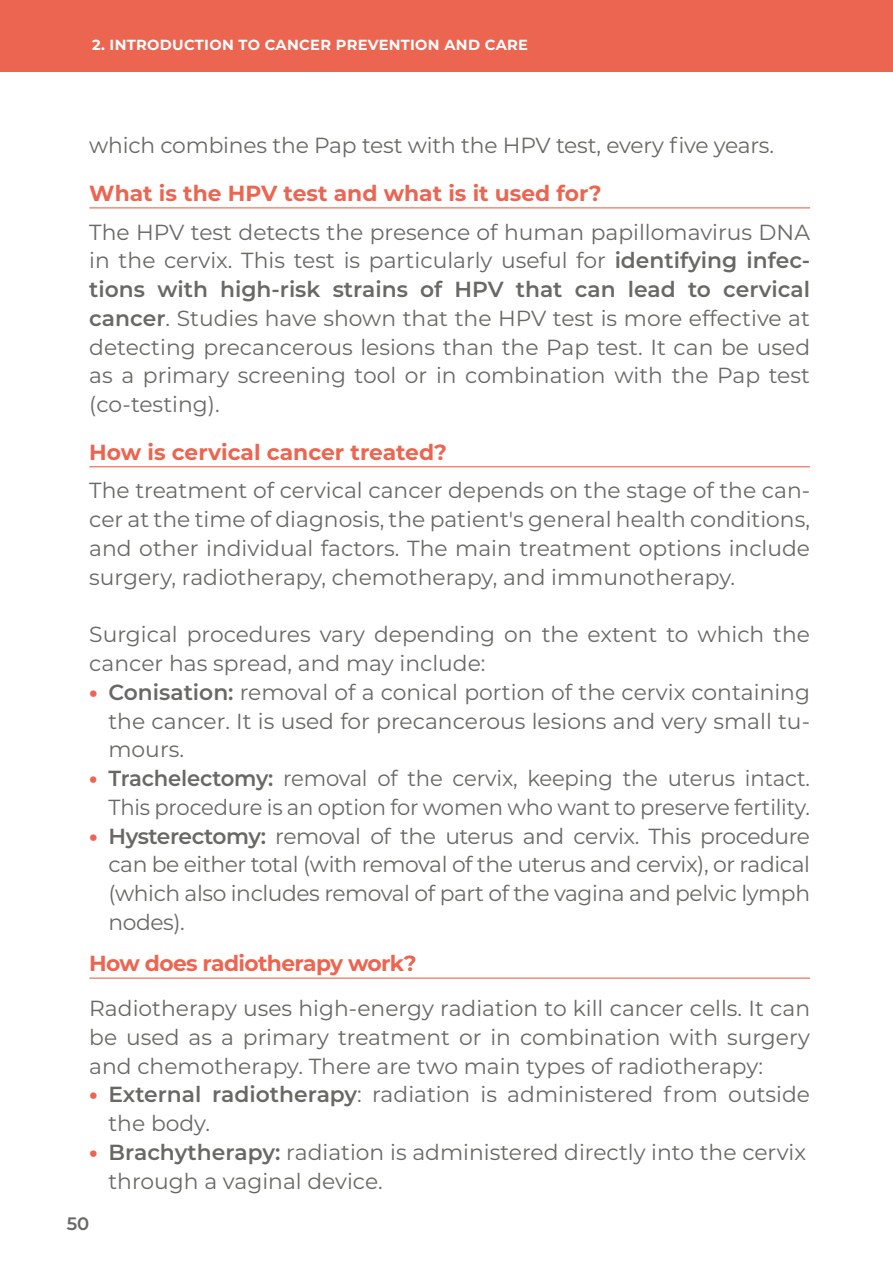
<style>
.page{position:relative;width:893px;height:1276px;background:#fff}
.page>*{position:absolute;margin:0;border:0;box-sizing:border-box;transform-origin:0 0}
.t1{font:21.82px/28.8px "Montserrat";color:#686864;text-align:justify}
.t2{font:700 21.82px "Montserrat";color:#ec6550}
.t3{font:700 21.82px "Montserrat";letter-spacing:-.03em;color:#ec6550}
.t4{font:600 18px "Montserrat";color:#686864}
.t5{font:700 14.62px "Montserrat";letter-spacing:.02em;color:#fff}
.s1{font-weight:600}
.s2{font-weight:800;font-size:22.5px;color:#ec6550}
</style>
<div class="page">
<div style="left:0;top:0;width:893px;height:71px;background:#ec6550"></div>
<hr style="left:89px;top:207px;width:721px;height:1px;background:#ec6550">
<hr style="left:89px;top:466px;width:721px;height:1px;background:#ec6550">
<hr style="left:89px;top:977px;width:721px;height:1px;background:#ec6550">
<p class="t5" style="left:92px;top:34px;width:437px">2. INTRODUCTION TO CANCER PREVENTION AND CARE</p>
<p class="t1" style="left:89px;top:130px;width:686px">which combines the Pap test with the HPV test, every five years.</p>
<p class="t2" style="left:89px;top:177px;width:514px">What is the HPV test and what is it used for?</p>
<p class="t1" style="left:89px;top:217px;width:722px">The HPV test detects the presence of human papillomavirus DNA in the cervix. This test is particularly useful for <span class="s1">identifying infec&shy;tions with high-risk strains of HPV that can lead to cervical cancer</span>. Studies have shown that the HPV test is more effective at detecting precancerous lesions than the Pap test. It can be used as a primary screening tool or in combination with the Pap test (co-testing).</p>
<p class="t2" style="left:89px;top:436px;width:359px">How is cervical cancer treated?</p>
<p class="t1" style="left:89px;top:475px;width:722px">The treatment of cervical cancer depends on the stage of the can&shy;cer at the time of diagnosis, the patient's general health conditions, and other individual factors. The main treatment options include surgery, radiotherapy, chemotherapy, and immunotherapy.</p>
<p class="t1" style="left:89px;top:619px;width:722px">Surgical procedures vary depending on the extent to which the cancer has spread, and may include:</p>
<p class="t1" style="left:108px;top:677px;width:703px;text-indent:-19px"><span class="s2">•</span> <span class="s1">Conisation:</span> removal of a conical portion of the cervix containing the cancer. It is used for precancerous lesions and very small tu&shy;mours.</p>
<p class="t1" style="left:89px;top:763px;width:722px;text-align:right"><span class="s2">•</span> <span class="s1">Trachelectomy:</span> removal of the cervix, keeping the uterus intact.<br>This procedure is an option for women who want to preserve fertility.</p>
<p class="t1" style="left:108px;top:820px;width:703px;text-indent:-19px"><span class="s2">•</span> <span class="s1">Hysterectomy:</span> removal of the uterus and cervix. This procedure can be either total (with removal of the uterus and cervix), or radical (which also includes removal of part of the vagina and pelvic lymph nodes).</p>
<p class="t3" style="left:89px;top:947px;width:329px">How does radiotherapy work?</p>
<p class="t1" style="left:89px;top:993px;width:722px">Radiotherapy uses high-energy radiation to kill cancer cells. It can be used as a primary treatment or in combination with surgery and chemotherapy. There are two main types of radiotherapy:</p>
<p class="t1" style="left:108px;top:1079px;width:703px;text-indent:-19px"><span class="s2">•</span> <span class="s1">External radiotherapy</span>: radiation is administered from outside the body.</p>
<p class="t1" style="left:108px;top:1137px;width:699px;text-indent:-19px"><span class="s2">•</span> <span class="s1">Brachytherapy:</span> radiation is administered directly into the cervix through a vaginal device.</p>
<p class="t4" style="left:67px;top:1210px;width:24px">50</p>
</div>
